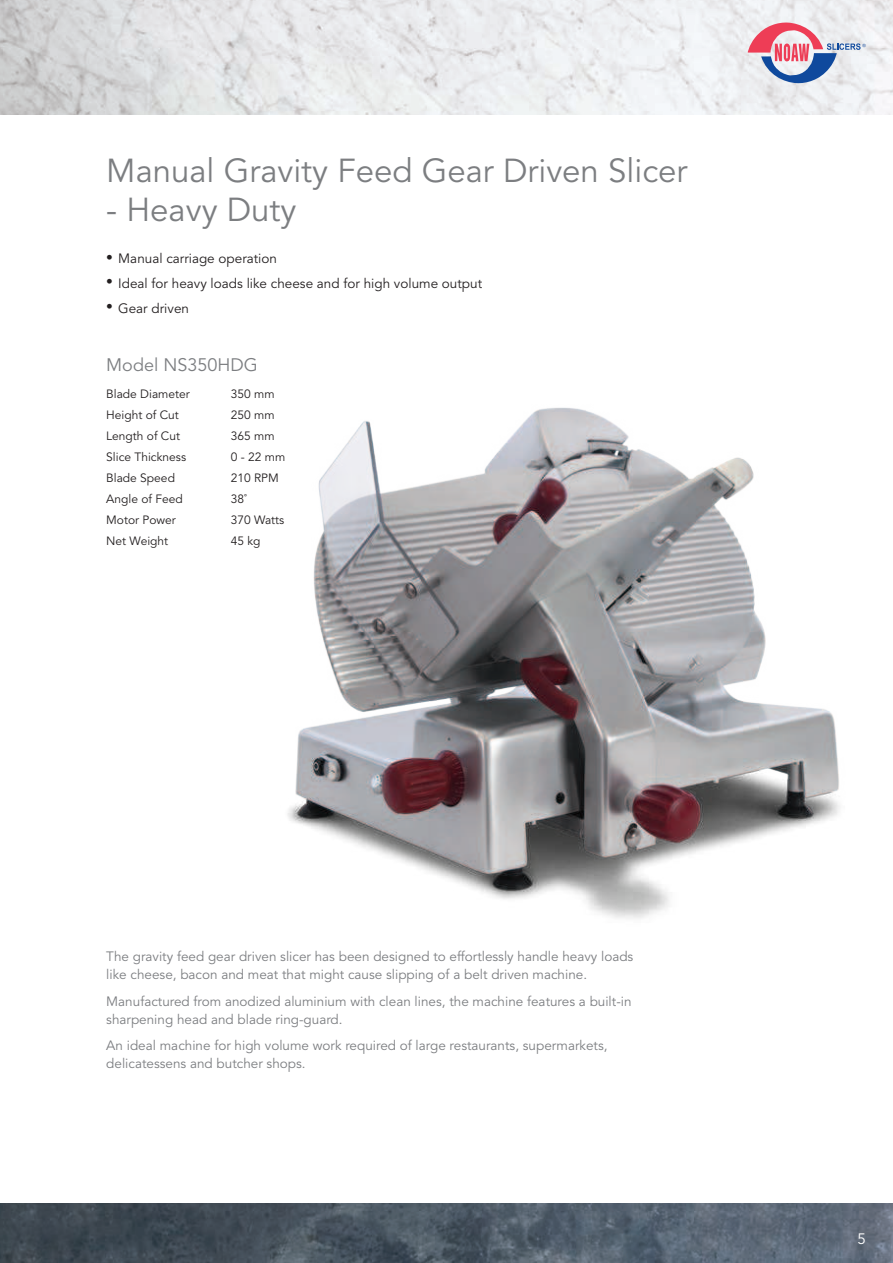
<style>
.page{position:relative;width:893px;height:1263px;background:#fff}
.page>*{position:absolute;margin:0;border:0;box-sizing:border-box;transform-origin:0 0}
.t1{font:33px "Avenir";color:#7c7e81}
.t2{font:18px "Avenir";color:#7c7e81}
.t3{font:15px "Avenir";color:#fff}
.t4{font:13.5px/18px "Avenir";color:#7c7e81}
.t5{font:13.5px "Avenir";color:#231f20}
.t6{font:12px "Avenir";color:#231f20}
</style>
<div class="page">
<img style="left:0;top:1203px;width:893px;height:60px">
<img style="left:0;top:0;width:893px;height:115px">
<svg style="left:748px;top:23px;width:118px;height:60px"></svg>
<img style="left:287px;top:407px;width:553px;height:512px">
<h1 class="t1" style="left:106px;top:156px;width:583px">Manual Gravity Feed Gear Driven Slicer</h1>
<h1 class="t1" style="left:106px;top:196px;width:192px">- Heavy Duty</h1>
<p class="t5" style="left:106px;top:253px;width:172px">• Manual carriage operation</p>
<p class="t5" style="left:106px;top:278px;width:377px">• Ideal for heavy loads like cheese and for high volume output</p>
<p class="t5" style="left:106px;top:302px;width:84px">• Gear driven</p>
<h2 class="t2" style="left:106px;top:357px;width:153px">Model NS350HDG</h2>
<p class="t6" style="left:106px;top:388px;width:85px">Blade Diameter</p>
<p class="t6" style="left:231px;top:388px;width:45px">350 mm</p>
<p class="t6" style="left:106px;top:409px;width:74px">Height of Cut</p>
<p class="t6" style="left:231px;top:409px;width:45px">250 mm</p>
<p class="t6" style="left:106px;top:430px;width:75px">Length of Cut</p>
<p class="t6" style="left:231px;top:430px;width:45px">365 mm</p>
<p class="t6" style="left:106px;top:451px;width:81px">Slice Thickness</p>
<p class="t6" style="left:231px;top:451px;width:56px">0 - 22 mm</p>
<p class="t6" style="left:106px;top:472px;width:70px">Blade Speed</p>
<p class="t6" style="left:231px;top:472px;width:50px">210 RPM</p>
<p class="t6" style="left:106px;top:493px;width:78px">Angle of Feed</p>
<p class="t6" style="left:231px;top:493px;width:18px">38˚</p>
<p class="t6" style="left:106px;top:514px;width:71px">Motor Power</p>
<p class="t6" style="left:231px;top:514px;width:55px">370 Watts</p>
<p class="t6" style="left:106px;top:535px;width:63px">Net Weight</p>
<p class="t6" style="left:231px;top:535px;width:31px">45 kg</p>
<p class="t4" style="left:106px;top:949px;width:529px">The gravity feed gear driven slicer has been designed to effortlessly handle heavy loads like cheese, bacon and meat that might cause slipping of a belt driven machine.</p>
<p class="t4" style="left:106px;top:994px;width:527px">Manufactured from anodized aluminium with clean lines, the machine features a built-in sharpening head and blade ring-guard.</p>
<p class="t4" style="left:106px;top:1038px;width:503px">An ideal machine for high volume work required of large restaurants, supermarkets, delicatessens and butcher shops.</p>
<p class="t3" style="left:857px;top:1232px;width:10px">5</p>
</div>
